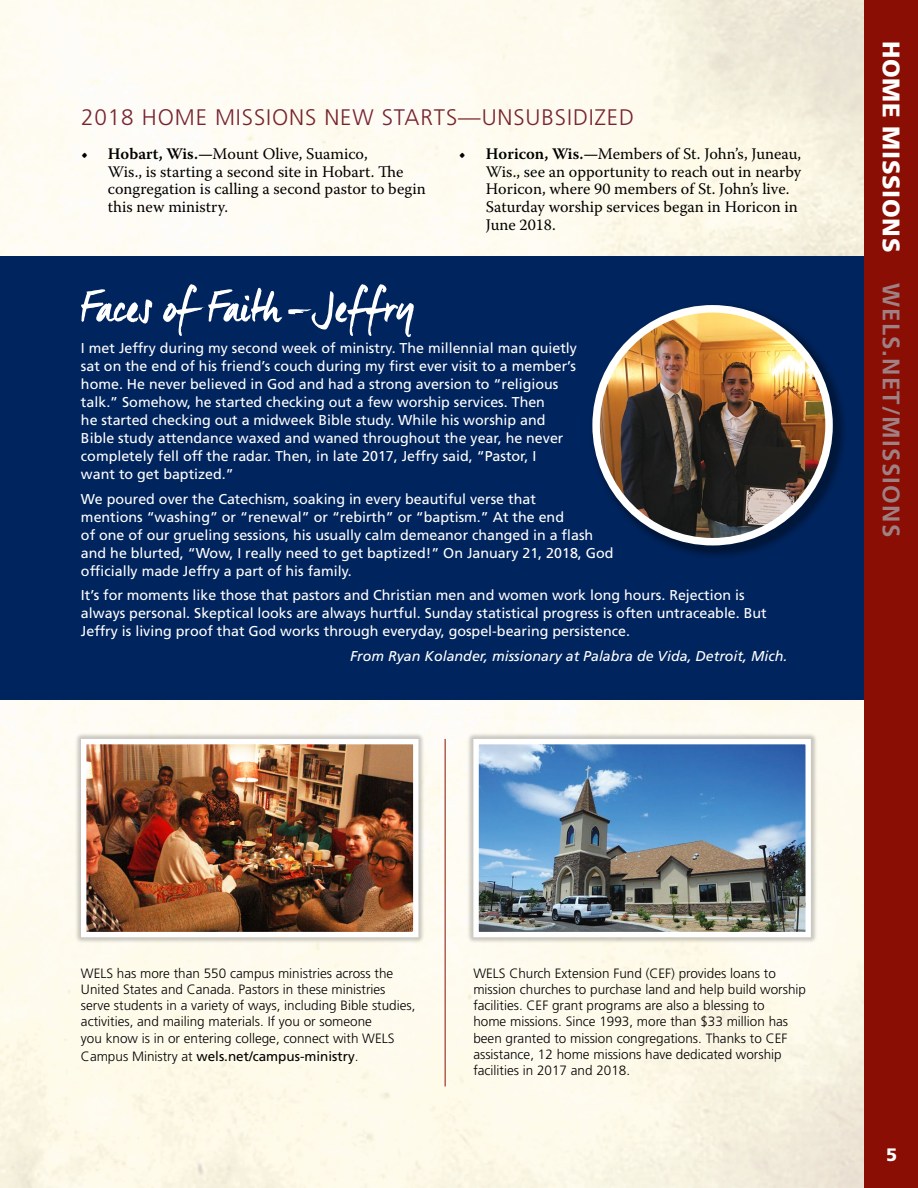
<style>
.page{position:relative;width:918px;height:1188px;background:#fff}
.page>*{position:absolute;margin:0;border:0;box-sizing:border-box;transform-origin:0 0}
.t1{font:700 24px "Frutiger LT Std";letter-spacing:.05em;color:#9f8083}
.t2{font:900 24px "Frutiger LT Std";letter-spacing:.03em;color:#fff}
.t3{font:300 22.5px "Frutiger LT Std";letter-spacing:.04em;color:#78242f}
.t4{font:900 18px "Frutiger LT Std";color:#fff}
.t5{font:16.2px/17.5px "Warnock Pro";color:#000}
.t6{font:14.25px/18px "Frutiger LT Std";color:#fff}
.t7{font:italic 14.25px "Frutiger LT Std";color:#fff}
.t8{font:300 13.5px/16.2px "Frutiger LT Std";color:#000}
.t9{font:13.5px "Frutiger LT Std";color:#000}
.s1{font-weight:600}
.s2{font-weight:300}
</style>
<div class="page">
<div style="left:864px;top:0;width:54px;height:1188px;background:#8b0e04"></div>
<div style="left:0;top:256px;width:864px;height:444px;background:#00245d"></div>
<svg style="left:81px;top:284px;width:333px;height:53px"></svg>
<div style="left:589px;top:302px;width:258px;height:258px;background:#000;opacity:.36"></div>
<img style="left:596px;top:309px;width:233px;height:233px;border-radius:116px">
<div style="left:592px;top:305px;width:241px;height:240px;border:8px solid #fff;border-radius:50%"></div>
<div style="left:467px;top:733px;width:351px;height:211px;background:#000;opacity:.21"></div>
<img style="left:479px;top:745px;width:326px;height:186px">
<div style="left:473px;top:739px;width:338px;height:198px;border:5px solid #fff"></div>
<div style="left:74px;top:733px;width:351px;height:211px;background:#000;opacity:.21"></div>
<img style="left:87px;top:745px;width:325px;height:186px">
<div style="left:81px;top:739px;width:337px;height:198px;border:5px solid #fff"></div>
<hr style="left:445px;top:739px;width:1px;height:347px;background:#8b0e04">
<h2 class="t3" style="left:81px;top:104px;width:555px">2018 HOME MISSIONS NEW STARTS—UNSUBSIDIZED</h2>
<p class="t5" style="left:108px;top:145px;width:319px;text-indent:-27px"><span class="s1">• Hobart, Wis.—</span>Mount Olive, Suamico,<br>Wis., is starting a second site in Hobart. The congregation is calling a second pastor to begin this new ministry.</p>
<p class="t5" style="left:486px;top:145px;width:317px;text-indent:-27px"><span class="s1">• Horicon, Wis.—</span>Members of St. John’s, Juneau, Wis., see an opportunity to reach out in nearby Horicon, where 90 members of St. John’s live.<br>Saturday worship services began in Horicon in June 2018.</p>
<p class="t6" style="left:81px;top:339px;width:497px">I met Jeffry during my second week of ministry. The millennial man quietly sat on the end of his friend’s couch during my first ever visit to a member’s home. He never believed in God and had a strong aversion to “religious talk.” Somehow, he started checking out a few worship services. Then<br>he started checking out a midweek Bible study. While his worship and Bible study attendance waxed and waned throughout the year, he never completely fell off the radar. Then, in late 2017, Jeffry said, “Pastor, I<br>want to get baptized.”</p>
<p class="t6" style="left:81px;top:490px;width:534px">We poured over the Catechism, soaking in every beautiful verse that<br>mentions “washing” or “renewal” or “rebirth” or “baptism.” At the end<br>of one of our grueling sessions, his usually calm demeanor changed in a flash and he blurted, “Wow, I really need to get baptized!” On January 21, 2018, God officially made Jeffry a part of his family.</p>
<p class="t6" style="left:81px;top:586px;width:687px">It’s for moments like those that pastors and Christian men and women work long hours. Rejection is always personal. Skeptical looks are always hurtful. Sunday statistical progress is often untraceable. But<br>Jeffry is living proof that God works through everyday, gospel-bearing persistence.</p>
<p class="t7" style="left:350px;top:648px;width:439px">From Ryan Kolander, missionary at Palabra de Vida, Detroit, Mich.</p>
<h1 class="t2" style="left:906px;top:41px;width:214px;rotate:90deg">HOME MISSIONS</h1>
<h1 class="t1" style="left:905px;top:283px;width:255px;rotate:90deg">WELS.NET/MISSIONS</h1>
<p class="t8" style="left:81px;top:965px;width:336px">WELS has more than 550 campus ministries across the United States and Canada. Pastors in these ministries serve students in a variety of ways, including Bible studies, activities, and mailing materials. If you or someone<br>you know is in or entering college, connect with WELS</p>
<p class="t9" style="left:81px;top:1048px;width:279px"><span class="s2">Campus Ministry at</span> wels.net/campus-ministry<span class="s2">.</span></p>
<p class="t8" style="left:473px;top:965px;width:334px">WELS Church Extension Fund (CEF) provides loans to mission churches to purchase land and help build worship facilities. CEF grant programs are also a blessing to<br>home missions. Since 1993, more than $33 million has been granted to mission congregations. Thanks to CEF assistance, 12 home missions have dedicated worship facilities in 2017 and 2018.</p>
<p class="t4" style="left:886px;top:1144px;width:13px">5</p>
</div>
